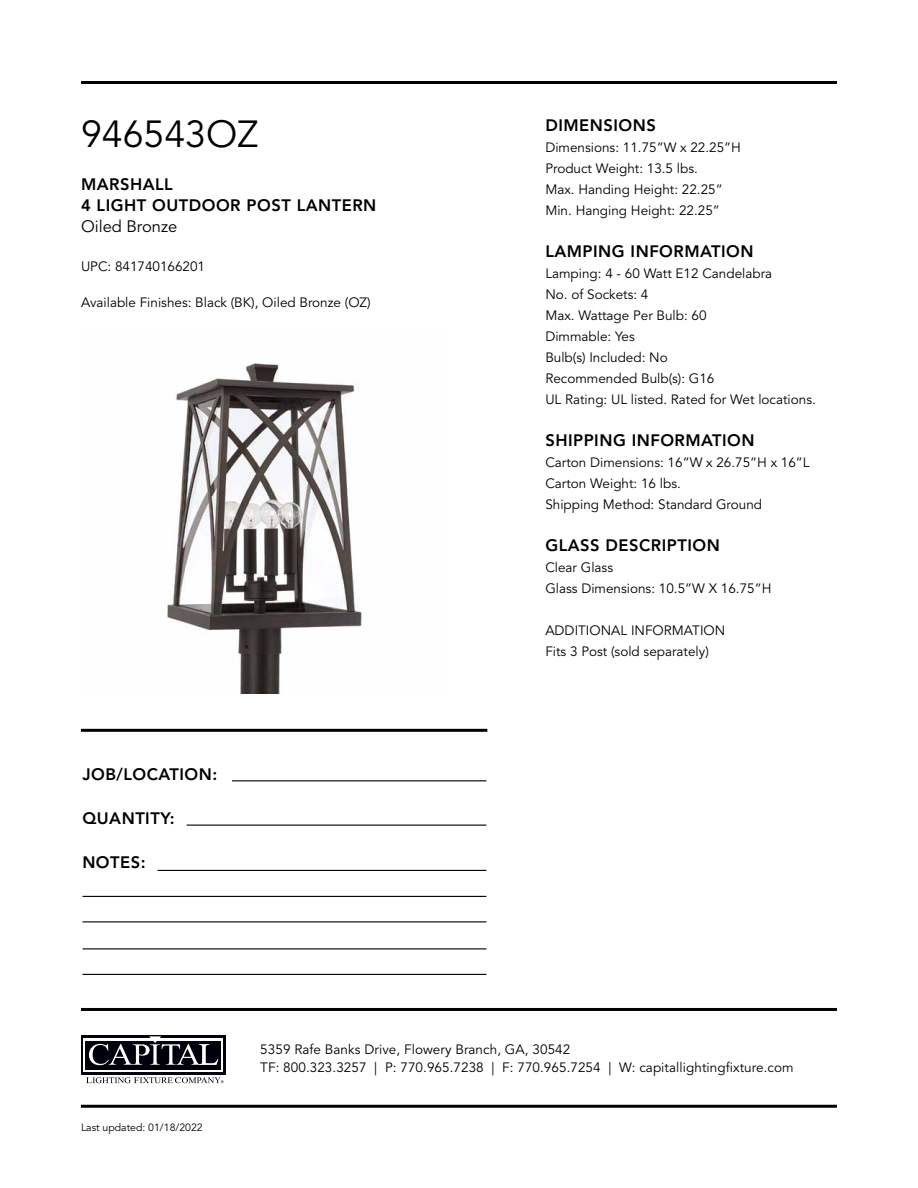
<style>
.page{position:relative;width:918px;height:1188px;background:#fff}
.page>*{position:absolute;margin:0;border:0;box-sizing:border-box;transform-origin:0 0}
.t1{font:37.5px "Avenir LT Std";color:#000}
.t2{font:800 16.5px/21px "Avenir LT Std";letter-spacing:.03em;color:#000}
.t3{font:16.5px "Avenir LT Std";color:#000}
.t4{font:13.5px/21px "Avenir LT Std";color:#000}
.t5{font:10.5px "Avenir LT Std";color:#000}
</style>
<div class="page">
<hr style="left:81px;top:729px;width:406px;height:3px;background:#000">
<hr style="left:232px;top:780px;width:254px;height:1px;background:#000">
<hr style="left:187px;top:825px;width:299px;height:1px;background:#000">
<hr style="left:157px;top:870px;width:329px;height:1px;background:#000">
<hr style="left:82px;top:896px;width:404px;height:1px;background:#000">
<hr style="left:82px;top:921px;width:404px;height:1px;background:#000">
<hr style="left:82px;top:948px;width:404px;height:1px;background:#000">
<hr style="left:82px;top:974px;width:404px;height:1px;background:#000">
<img style="left:167px;top:363px;width:195px;height:331px">
<hr style="left:81px;top:1008px;width:756px;height:3px;background:#000">
<hr style="left:81px;top:1105px;width:756px;height:3px;background:#000">
<div style="left:81px;top:1035px;width:145px;height:39px;background:#00000d"></div>
<svg style="left:83px;top:1038px;width:140px;height:34px"></svg>
<div style="left:86px;top:1041px;width:135px;height:28px;background:#00000d"></div>
<svg style="left:89px;top:1036px;width:129px;height:29px"></svg>
<svg style="left:86px;top:1077px;width:138px;height:6px"></svg>
<hr style="left:81px;top:81px;width:756px;height:3px;background:#000">
<h1 class="t1" style="left:81px;top:112px;width:179px">946543OZ</h1>
<p class="t2" style="left:81px;top:174px;width:297px">MARSHALL<br>4 LIGHT OUTDOOR POST LANTERN</p>
<p class="t3" style="left:81px;top:217px;width:98px">Oiled Bronze</p>
<p class="t4" style="left:81px;top:256px;width:126px">UPC: 841740166201</p>
<p class="t4" style="left:81px;top:292px;width:291px">Available Finishes: Black (BK), Oiled Bronze (OZ)</p>
<p class="t2" style="left:82px;top:763px;width:136px">JOB/LOCATION:</p>
<p class="t2" style="left:82px;top:808px;width:94px">QUANTITY:</p>
<p class="t2" style="left:82px;top:852px;width:65px">NOTES:</p>
<p class="t2" style="left:545px;top:115px;width:112px">DIMENSIONS</p>
<p class="t4" style="left:545px;top:137px;width:197px">Dimensions: 11.75”W x 22.25”H<br>Product Weight: 13.5 lbs.<br>Max. Handing Height: 22.25”<br>Min. Hanging Height: 22.25”</p>
<p class="t2" style="left:545px;top:241px;width:210px">LAMPING INFORMATION</p>
<p class="t4" style="left:545px;top:263px;width:272px">Lamping: 4 - 60 Watt E12 Candelabra<br>No. of Sockets: 4<br>Max. Wattage Per Bulb: 60<br>Dimmable: Yes<br>Bulb(s) Included: No<br>Recommended Bulb(s): G16<br>UL Rating: UL listed. Rated for Wet locations.</p>
<p class="t2" style="left:545px;top:430px;width:211px">SHIPPING INFORMATION</p>
<p class="t4" style="left:545px;top:452px;width:266px">Carton Dimensions: 16”W x 26.75”H x 16”L<br>Carton Weight: 16 lbs.<br>Shipping Method: Standard Ground</p>
<p class="t2" style="left:545px;top:535px;width:176px">GLASS DESCRIPTION</p>
<p class="t4" style="left:545px;top:557px;width:228px">Clear Glass<br>Glass Dimensions: 10.5”W X 16.75”H</p>
<p class="t4" style="left:545px;top:620px;width:181px">ADDITIONAL INFORMATION<br>Fits 3 Post (sold separately)</p>
<p class="t5" style="left:81px;top:1121px;width:123px">Last updated: 01/18/2022</p>
<p class="t4" style="left:260px;top:1040px;width:535px;line-height:18px">5359 Rafe Banks Drive, Flowery Branch, GA, 30542<br>TF: 800.323.3257 | P: 770.965.7238 | F: 770.965.7254 | W: capitallightingfixture.com</p>
</div>
